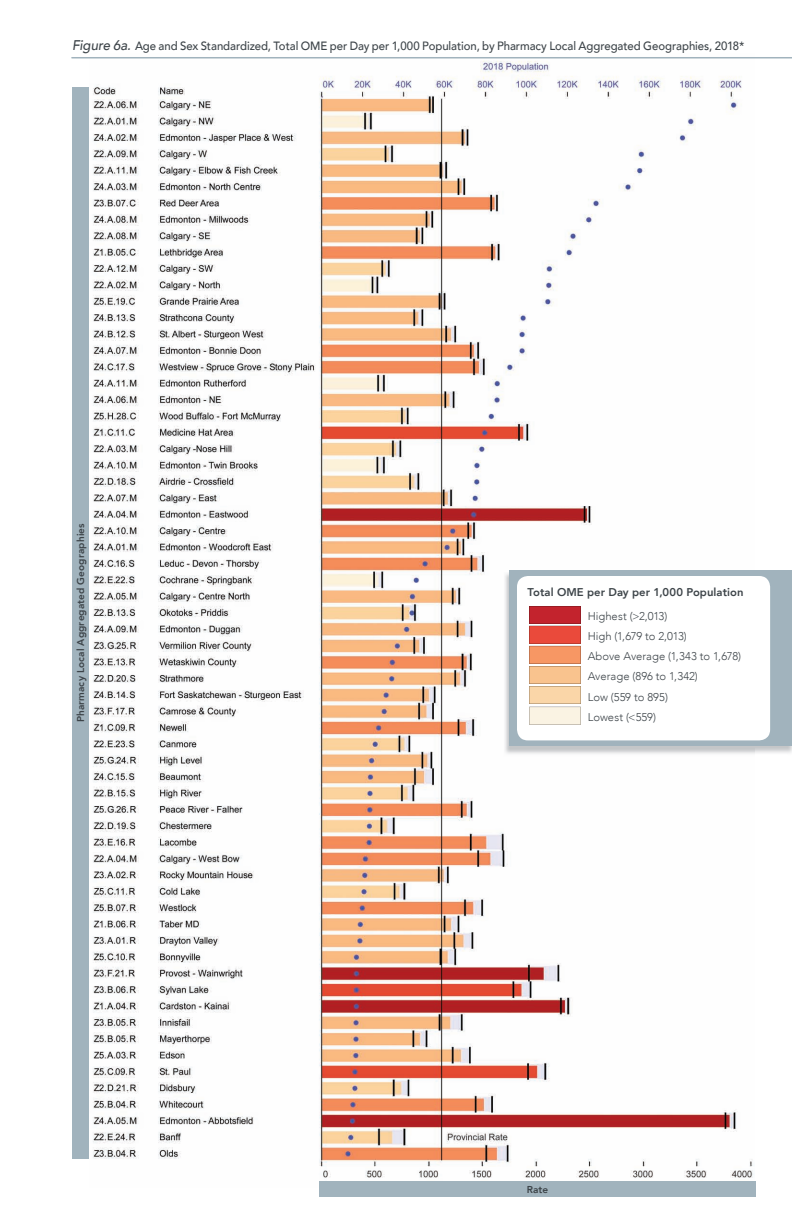
<style>
.page{position:relative;width:792px;height:1224px;background:#fff}
.page>*{position:absolute;margin:0;border:0;box-sizing:border-box;transform-origin:0 0}
.t1{font:500 12px "Avenir";letter-spacing:-.005em;color:#3d4449;scale:.95 1}
.t2{font:300 11.2px "Avenir";letter-spacing:-.005em;color:#3d4449}
.t3{font:800 11.2px "Avenir";letter-spacing:.005em;color:#3d4449}
.t4{font:800 10px "Avenir";letter-spacing:.01em;color:#3d4449}
.s1{font-style:italic;font-size:14px}
</style>
<div class="page">
<img style="left:89px;top:58px;width:666px;height:1124px">
<img style="left:755px;top:746px;width:37px;height:7px">
<img style="left:504px;top:572px;width:251px;height:185px">
<div style="left:509px;top:571px;width:283px;height:175px;background:#a1b3bd"></div>
<div style="left:72px;top:87px;width:17px;height:1072px;background:#a1b3bd"></div>
<div style="left:319px;top:1182px;width:437px;height:15px;background:#a1b3bd"></div>
<div style="left:517px;top:576px;width:254px;height:165px;background:#fff"></div>
<svg style="left:529px;top:606px;width:52px;height:119px;background:#e89c83"></svg>
<svg style="left:71px;top:57px;width:721px;height:1px"></svg>
<p class="t1" style="left:72px;top:35px;width:709px"><span class="s1">Figure 6a.</span> Age and Sex Standardized, Total OME per Day per 1,000 Population, by Pharmacy Local Aggregated Geographies, 2018*</p>
<p class="t4" style="left:73px;top:722px;width:200px;rotate:-90deg">Pharmacy Local Aggregated Geographies</p>
<p class="t3" style="left:528px;top:583px;width:217px">Total OME per Day per 1,000 Population</p>
<p class="t2" style="left:588px;top:609px;width:81px">Highest (&gt;2,013)</p>
<p class="t2" style="left:588px;top:629px;width:101px">High (1,679 to 2,013)</p>
<p class="t2" style="left:588px;top:649px;width:155px">Above Average (1,343 to 1,678)</p>
<p class="t2" style="left:588px;top:669px;width:112px">Average (896 to 1,342)</p>
<p class="t2" style="left:588px;top:691px;width:82px">Low (559 to 895)</p>
<p class="t2" style="left:588px;top:711px;width:70px">Lowest (&lt;559)</p>
<p class="t4" style="left:527px;top:1182px;width:23px">Rate</p>
</div>
